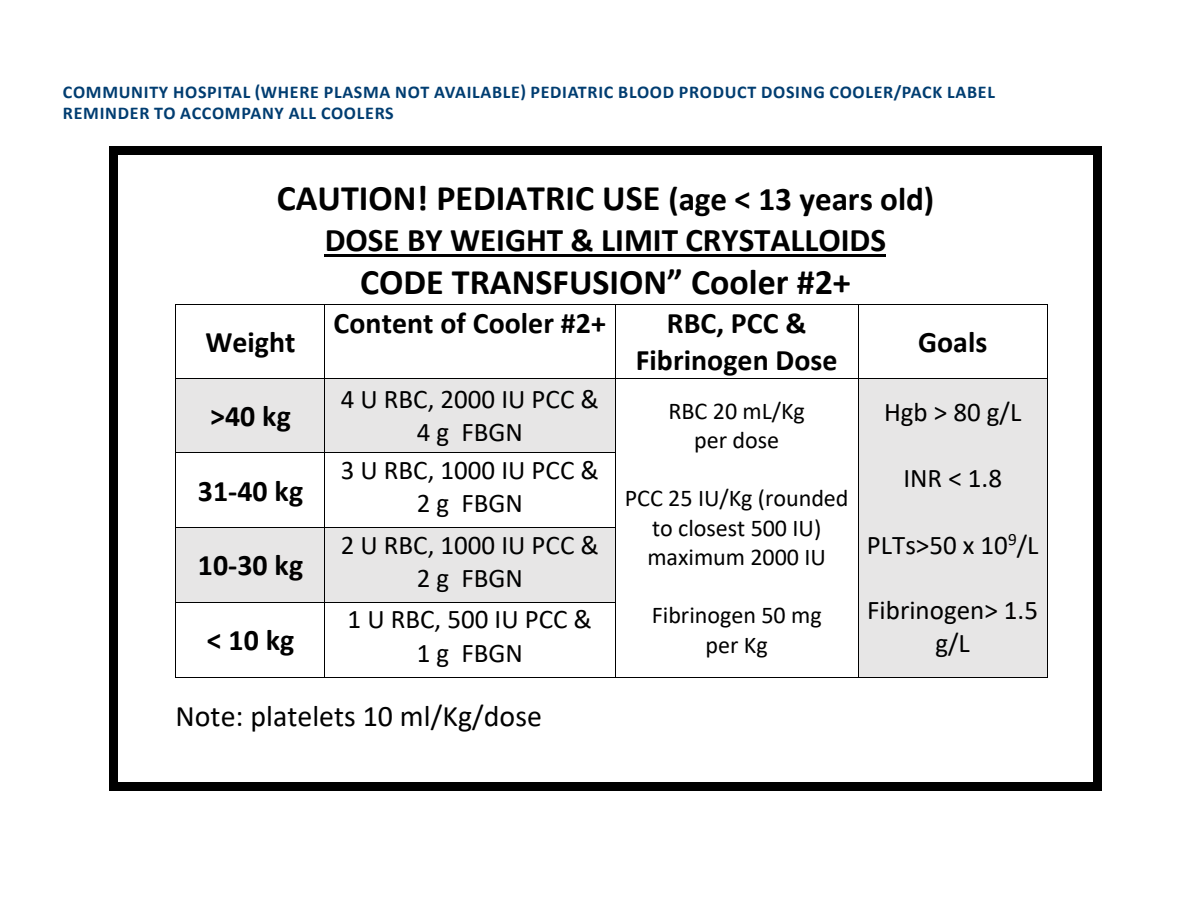
<style>
.page{position:relative;width:1188px;height:918px;background:#fff}
.page>*{position:absolute;margin:0;border:0;box-sizing:border-box;transform-origin:0 0}
.t1{font:700 36px "Calibri";color:#000}
.t2{font:700 33.15px "Calibri";color:#000}
.t3{font:700 29.85px/36.8px "Calibri";color:#000;text-align:center}
.t4{font:29.85px "Calibri";color:#000}
.t5{font:27px/32.7px "Calibri";color:#000;text-align:center}
.t6{font:24.15px/29.4px "Calibri";letter-spacing:-.005em;color:#000;text-align:center}
.t7{font:700 18px/21.6px "Calibri";letter-spacing:.04em;color:#003d71}
.s1{font-size:33.15px}
</style>
<div class="page">
<hr style="left:325px;top:254px;width:561px;height:3px;background:#000">
<hr style="left:176px;top:304px;width:149px;height:1px;background:#000">
<hr style="left:325px;top:304px;width:290px;height:1px;background:#000">
<hr style="left:615px;top:304px;width:243px;height:1px;background:#000">
<hr style="left:858px;top:304px;width:189px;height:1px;background:#000">
<hr style="left:175px;top:304px;width:1px;height:74px;background:#000">
<hr style="left:325px;top:304px;width:1px;height:74px;background:#000">
<hr style="left:615px;top:304px;width:1px;height:74px;background:#000">
<hr style="left:858px;top:304px;width:1px;height:74px;background:#000">
<hr style="left:1047px;top:304px;width:1px;height:74px;background:#000">
<div style="left:176px;top:379px;width:149px;height:73px;background:#e7e6e6"></div>
<div style="left:325px;top:379px;width:290px;height:73px;background:#e7e6e6"></div>
<div style="left:858px;top:379px;width:189px;height:298px;background:#e7e6e6"></div>
<hr style="left:176px;top:378px;width:149px;height:1px;background:#000">
<hr style="left:325px;top:378px;width:290px;height:1px;background:#000">
<hr style="left:615px;top:378px;width:243px;height:1px;background:#000">
<hr style="left:858px;top:378px;width:189px;height:1px;background:#000">
<hr style="left:175px;top:379px;width:1px;height:73px;background:#000">
<hr style="left:325px;top:379px;width:1px;height:73px;background:#000">
<hr style="left:615px;top:379px;width:1px;height:73px;background:#000">
<hr style="left:858px;top:379px;width:1px;height:73px;background:#000">
<hr style="left:1047px;top:379px;width:1px;height:73px;background:#000">
<hr style="left:176px;top:452px;width:149px;height:1px;background:#000">
<hr style="left:325px;top:452px;width:290px;height:1px;background:#000">
<hr style="left:175px;top:453px;width:1px;height:74px;background:#000">
<hr style="left:325px;top:453px;width:1px;height:74px;background:#000">
<hr style="left:615px;top:453px;width:1px;height:74px;background:#000">
<hr style="left:858px;top:453px;width:1px;height:74px;background:#000">
<hr style="left:1047px;top:453px;width:1px;height:74px;background:#000">
<div style="left:176px;top:528px;width:149px;height:74px;background:#e7e6e6"></div>
<div style="left:325px;top:528px;width:290px;height:74px;background:#e7e6e6"></div>
<hr style="left:176px;top:527px;width:149px;height:1px;background:#000">
<hr style="left:325px;top:527px;width:290px;height:1px;background:#000">
<hr style="left:175px;top:528px;width:1px;height:74px;background:#000">
<hr style="left:325px;top:528px;width:1px;height:74px;background:#000">
<hr style="left:615px;top:528px;width:1px;height:74px;background:#000">
<hr style="left:858px;top:528px;width:1px;height:74px;background:#000">
<hr style="left:1047px;top:528px;width:1px;height:74px;background:#000">
<hr style="left:176px;top:602px;width:149px;height:1px;background:#000">
<hr style="left:325px;top:602px;width:290px;height:1px;background:#000">
<hr style="left:175px;top:603px;width:1px;height:74px;background:#000">
<hr style="left:176px;top:677px;width:149px;height:1px;background:#000">
<hr style="left:325px;top:603px;width:1px;height:74px;background:#000">
<hr style="left:325px;top:677px;width:290px;height:1px;background:#000">
<hr style="left:615px;top:603px;width:1px;height:74px;background:#000">
<hr style="left:615px;top:677px;width:243px;height:1px;background:#000">
<hr style="left:858px;top:603px;width:1px;height:74px;background:#000">
<hr style="left:858px;top:677px;width:189px;height:1px;background:#000">
<hr style="left:1047px;top:603px;width:1px;height:74px;background:#000">
<div style="left:109px;top:146px;width:9px;height:9px;background:#000"></div>
<div style="left:118px;top:146px;width:975px;height:9px;background:#000"></div>
<div style="left:1093px;top:146px;width:9px;height:9px;background:#000"></div>
<div style="left:109px;top:155px;width:9px;height:627px;background:#000"></div>
<div style="left:109px;top:782px;width:9px;height:9px;background:#000"></div>
<div style="left:118px;top:782px;width:975px;height:9px;background:#000"></div>
<div style="left:1093px;top:155px;width:9px;height:627px;background:#000"></div>
<div style="left:1093px;top:782px;width:9px;height:9px;background:#000"></div>
<p class="t7" style="left:63px;top:80px;width:933px">COMMUNITY HOSPITAL (WHERE PLASMA NOT AVAILABLE) PEDIATRIC BLOOD PRODUCT DOSING COOLER/PACK LABEL<br>REMINDER TO ACCOMPANY ALL COOLERS</p>
<p class="t1" style="left:277px;top:172px;width:659px">CAUTION! PEDIATRIC USE <span class="s1">(age &lt; 13 years old)</span></p>
<p class="t2" style="left:325px;top:216px;width:563px">DOSE BY WEIGHT &amp; LIMIT CRYSTALLOIDS</p>
<p class="t1" style="left:360px;top:257px;width:492px">CODE TRANSFUSION” Cooler #2+</p>
<p class="t3" style="left:205px;top:323px;width:92px">Weight</p>
<p class="t3" style="left:334px;top:305px;width:274px">Content of Cooler #2+</p>
<p class="t3" style="left:636px;top:305px;width:203px">RBC, PCC &amp;<br>Fibrinogen Dose</p>
<p class="t3" style="left:918px;top:323px;width:71px">Goals</p>
<p class="t3" style="left:210px;top:397px;width:82px">&gt;40 kg</p>
<p class="t3" style="left:198px;top:472px;width:107px">31-40 kg</p>
<p class="t3" style="left:198px;top:547px;width:107px">10-30 kg</p>
<p class="t5" style="left:341px;top:382px;width:260px;line-height:33.2px">4 U RBC, 2000 IU PCC &amp;<br>4 g FBGN</p>
<p class="t6" style="left:669px;top:395px;width:138px">RBC 20 mL/Kg per dose</p>
<p class="t6" style="left:625px;top:483px;width:225px">PCC 25 IU/Kg (rounded to closest 500 IU) maximum 2000 IU</p>
<p class="t5" style="left:341px;top:453px;width:260px">3 U RBC, 1000 IU PCC &amp;<br>2 g FBGN</p>
<p class="t5" style="left:341px;top:528px;width:260px">2 U RBC, 1000 IU PCC &amp;<br>2 g FBGN</p>
<p class="t5" style="left:348px;top:602px;width:246px;line-height:33.2px">1 U RBC, 500 IU PCC &amp;<br>1 g FBGN</p>
<p class="t4" style="left:175px;top:696px;width:368px">Note: platelets 10 ml/Kg/dose</p>
<p class="t3" style="left:207px;top:621px;width:89px">&lt; 10 kg</p>
<p class="t6" style="left:652px;top:600px;width:171px">Fibrinogen 50 mg per Kg</p>
<p class="t5" style="left:884px;top:395px;width:139px">Hgb &gt; 80 g/L</p>
<p class="t5" style="left:903px;top:461px;width:100px">INR &lt; 1.8</p>
<p class="t5" style="left:867px;top:528px;width:173px">PLTs&gt;50 x 10<sup>9</sup>/L</p>
<p class="t5" style="left:867px;top:593px;width:172px">Fibrinogen&gt; 1.5 g/L</p>
</div>
